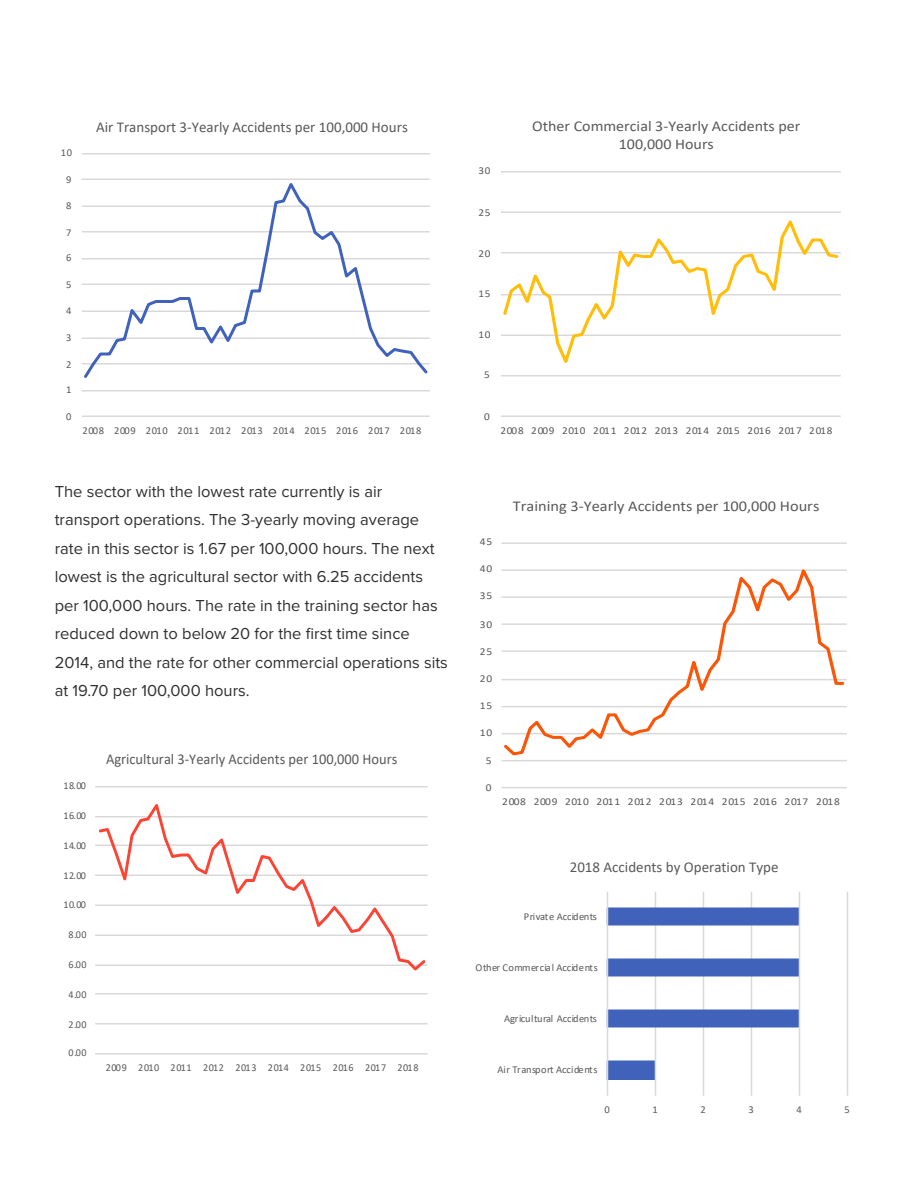
<style>
.page{position:relative;width:918px;height:1188px;background:#fff}
.page>*{position:absolute;margin:0;border:0;box-sizing:border-box;transform-origin:0 0}
.t1{font:16.5px/28.5px "Proxima Nova";color:#312f30}
.t2{font:15px "Calibri";color:#595959}
.t3{font:15px/18px "Calibri";color:#595959;text-align:center;scale:1.07 1}
.t4{font:15px "Calibri";color:#595959;scale:.96 1}
.t5{font:15px "Calibri";color:#595959;scale:1.09 1}
.t6{font:10.5px "Calibri";letter-spacing:.065em;color:#595959;scale:.96 1}
.t7{font:10.5px "Calibri";letter-spacing:.065em;color:#595959}
.t8{font:10.5px "Calibri";letter-spacing:.065em;color:#595959;scale:1.09 1}
.t9{font:10.5px "Calibri";letter-spacing:.065em;color:#595959;scale:1.07 1}
.t10{font:10.5px "Calibri";letter-spacing:.005em;color:#595959}
.t11{font:10.5px "Calibri";letter-spacing:-.01em;color:#595959}
.t12{font:10.5px "Calibri";color:#595959}
</style>
<div class="page">
<hr style="left:82px;top:390px;width:348px;height:2px;background:#d9d9d9">
<hr style="left:82px;top:153px;width:348px;height:1px;background:#d9d9d9">
<hr style="left:82px;top:416px;width:348px;height:1px;background:#d9d9d9">
<svg style="left:82px;top:178px;width:348px;height:200px"></svg>
<hr style="left:95px;top:1023px;width:333px;height:1px;background:#d9d9d9">
<hr style="left:95px;top:993px;width:333px;height:1px;background:#d9d9d9">
<hr style="left:95px;top:965px;width:333px;height:1px;background:#d9d9d9">
<hr style="left:95px;top:935px;width:333px;height:1px;background:#d9d9d9">
<hr style="left:95px;top:905px;width:333px;height:1px;background:#d9d9d9">
<hr style="left:95px;top:875px;width:333px;height:1px;background:#d9d9d9">
<hr style="left:95px;top:845px;width:333px;height:1px;background:#d9d9d9">
<hr style="left:95px;top:816px;width:333px;height:1px;background:#d9d9d9">
<hr style="left:95px;top:786px;width:333px;height:1px;background:#d9d9d9">
<hr style="left:95px;top:1053px;width:333px;height:1px;background:#d9d9d9">
<svg style="left:97px;top:804px;width:331px;height:167px"></svg>
<hr style="left:501px;top:375px;width:340px;height:2px;background:#d9d9d9">
<hr style="left:501px;top:334px;width:340px;height:2px;background:#d9d9d9">
<hr style="left:501px;top:294px;width:340px;height:2px;background:#d9d9d9">
<hr style="left:501px;top:252px;width:340px;height:2px;background:#d9d9d9">
<hr style="left:501px;top:211px;width:340px;height:2px;background:#d9d9d9">
<hr style="left:501px;top:171px;width:340px;height:2px;background:#d9d9d9">
<hr style="left:501px;top:415px;width:340px;height:2px;background:#d9d9d9">
<svg style="left:501px;top:220px;width:339px;height:143px"></svg>
<hr style="left:502px;top:760px;width:345px;height:1px;background:#d9d9d9">
<hr style="left:502px;top:733px;width:345px;height:1px;background:#d9d9d9">
<hr style="left:502px;top:706px;width:345px;height:1px;background:#d9d9d9">
<hr style="left:502px;top:679px;width:345px;height:1px;background:#d9d9d9">
<hr style="left:502px;top:650px;width:345px;height:2px;background:#d9d9d9">
<hr style="left:502px;top:623px;width:345px;height:2px;background:#d9d9d9">
<hr style="left:502px;top:596px;width:345px;height:2px;background:#d9d9d9">
<hr style="left:502px;top:569px;width:345px;height:2px;background:#d9d9d9">
<hr style="left:502px;top:542px;width:345px;height:2px;background:#d9d9d9">
<hr style="left:502px;top:787px;width:345px;height:1px;background:#d9d9d9">
<svg style="left:501px;top:569px;width:345px;height:187px"></svg>
<hr style="left:655px;top:892px;width:1px;height:204px;background:#d9d9d9">
<hr style="left:703px;top:892px;width:1px;height:204px;background:#d9d9d9">
<hr style="left:751px;top:892px;width:1px;height:204px;background:#d9d9d9">
<hr style="left:799px;top:892px;width:1px;height:204px;background:#d9d9d9">
<hr style="left:847px;top:892px;width:1px;height:204px;background:#d9d9d9">
<svg style="left:608px;top:907px;width:191px;height:173px"></svg>
<hr style="left:607px;top:892px;width:1px;height:204px;background:#d9d9d9">
<p class="t7" style="left:61px;top:145px;width:13px">10</p>
<p class="t7" style="left:66px;top:172px;width:7px">9</p>
<p class="t7" style="left:66px;top:198px;width:7px">8</p>
<p class="t7" style="left:66px;top:225px;width:7px">7</p>
<p class="t7" style="left:66px;top:250px;width:7px">6</p>
<p class="t7" style="left:66px;top:277px;width:7px">5</p>
<p class="t7" style="left:66px;top:303px;width:7px">4</p>
<p class="t7" style="left:66px;top:330px;width:7px">3</p>
<p class="t7" style="left:66px;top:357px;width:7px">2</p>
<p class="t7" style="left:66px;top:382px;width:7px">1</p>
<p class="t7" style="left:66px;top:409px;width:7px">0</p>
<p class="t2" style="left:96px;top:117px;width:313px">Air Transport 3-Yearly Accidents per 100,000 Hours</p>
<p class="t7" style="left:82px;top:423px;width:341px">2008 2009 2010 2011 2012 2013 2014 2015 2016 2017 2018</p>
<p class="t1" style="left:55px;top:478px;width:395px">The sector with the lowest rate currently is air transport operations. The 3-yearly moving average rate in this sector is 1.67 per 100,000 hours. The next lowest is the agricultural sector with 6.25 accidents per 100,000 hours. The rate in the training sector has reduced down to below 20 for the first time since 2014, and the rate for other commercial operations sits at 19.70 per 100,000 hours.</p>
<p class="t6" style="left:63px;top:778px;width:25px">18.00</p>
<p class="t6" style="left:63px;top:808px;width:25px">16.00</p>
<p class="t6" style="left:63px;top:838px;width:25px">14.00</p>
<p class="t6" style="left:63px;top:868px;width:25px">12.00</p>
<p class="t6" style="left:63px;top:897px;width:25px">10.00</p>
<p class="t6" style="left:69px;top:927px;width:20px">8.00</p>
<p class="t6" style="left:69px;top:957px;width:20px">6.00</p>
<p class="t6" style="left:69px;top:987px;width:20px">4.00</p>
<p class="t6" style="left:69px;top:1017px;width:20px">2.00</p>
<p class="t6" style="left:69px;top:1045px;width:20px">0.00</p>
<p class="t4" style="left:106px;top:748px;width:305px">Agricultural 3-Yearly Accidents per 100,000 Hours</p>
<p class="t6" style="left:106px;top:1060px;width:327px">2009 2010 2011 2012 2013 2014 2015 2016 2017 2018</p>
<p class="t9" style="left:478px;top:163px;width:13px">30</p>
<p class="t9" style="left:478px;top:205px;width:13px">25</p>
<p class="t9" style="left:478px;top:246px;width:13px">20</p>
<p class="t9" style="left:478px;top:286px;width:13px">15</p>
<p class="t9" style="left:478px;top:327px;width:13px">10</p>
<p class="t9" style="left:484px;top:367px;width:7px">5</p>
<p class="t3" style="left:532px;top:116px;width:252px">Other Commercial 3-Yearly Accidents per<br>100,000 Hours</p>
<p class="t9" style="left:484px;top:409px;width:7px">0</p>
<p class="t9" style="left:500px;top:423px;width:312px">2008 2009 2010 2011 2012 2013 2014 2015 2016 2017 2018</p>
<p class="t8" style="left:480px;top:535px;width:13px">45</p>
<p class="t8" style="left:480px;top:562px;width:13px">40</p>
<p class="t8" style="left:480px;top:589px;width:13px">35</p>
<p class="t8" style="left:480px;top:617px;width:13px">30</p>
<p class="t8" style="left:480px;top:644px;width:13px">25</p>
<p class="t8" style="left:480px;top:671px;width:13px">20</p>
<p class="t8" style="left:480px;top:698px;width:13px">15</p>
<p class="t8" style="left:480px;top:725px;width:13px">10</p>
<p class="t8" style="left:486px;top:754px;width:7px">5</p>
<p class="t8" style="left:486px;top:781px;width:7px">0</p>
<p class="t5" style="left:513px;top:496px;width:283px">Training 3-Yearly Accidents per 100,000 Hours</p>
<p class="t8" style="left:502px;top:794px;width:311px">2008 2009 2010 2011 2012 2013 2014 2015 2016 2017 2018</p>
<p class="t2" style="left:570px;top:856px;width:210px">2018 Accidents by Operation Type</p>
<p class="t12" style="left:524px;top:909px;width:75px">Private Accidents</p>
<p class="t10" style="left:476px;top:960px;width:124px">Other Commercial Accidents</p>
<p class="t11" style="left:504px;top:1011px;width:94px">Agricultural Accidents</p>
<p class="t10" style="left:498px;top:1062px;width:102px">Air Transport Accidents</p>
<p class="t7" style="left:605px;top:1102px;width:7px">0</p>
<p class="t7" style="left:653px;top:1102px;width:7px">1</p>
<p class="t7" style="left:701px;top:1102px;width:7px">2</p>
<p class="t7" style="left:749px;top:1102px;width:7px">3</p>
<p class="t7" style="left:797px;top:1102px;width:7px">4</p>
<p class="t7" style="left:845px;top:1102px;width:7px">5</p>
</div>
